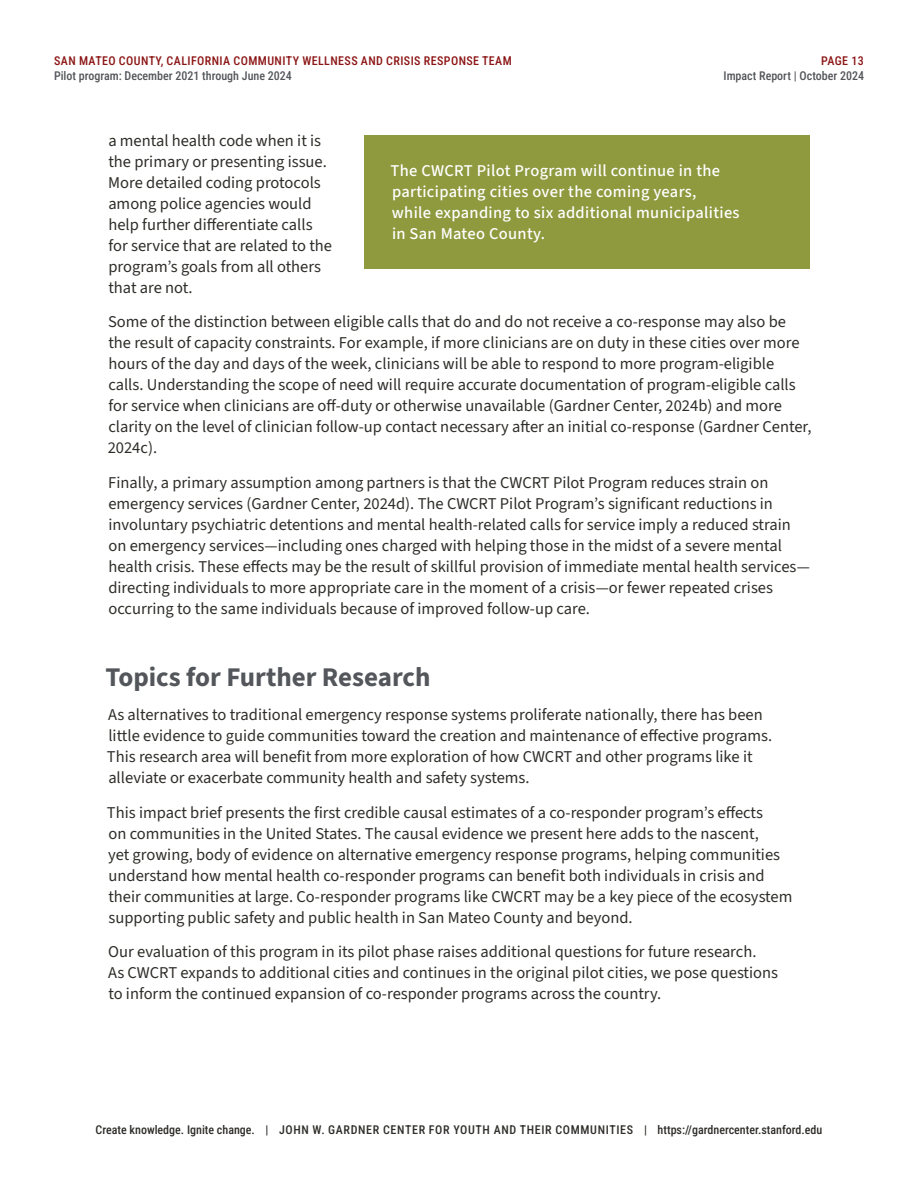
<style>
.page{position:relative;width:918px;height:1188px;background:#fff}
.page>*{position:absolute;margin:0;border:0;box-sizing:border-box;transform-origin:0 0}
.t1{font:700 27px "Source Sans 3";color:#53565a}
.t2{font:16.5px/21px "Source Sans 3";color:#2e2d29}
.t3{font:500 16.5px/21px "Source Sans 3";letter-spacing:.02em;color:#fff}
.t4{font:500 12px "Roboto Condensed";color:#2e2d29}
.t5{font:500 12px "Roboto Condensed";letter-spacing:.035em;color:#8c1515}
.t6{font:500 12px "Roboto Condensed";color:#53565a}
</style>
<div class="page">
<div style="left:364px;top:135px;width:446px;height:134px;background:#8f993e"></div>
<p class="t5" style="left:54px;top:53px;width:459px">SAN MATEO COUNTY, CALIFORNIA COMMUNITY WELLNESS AND CRISIS RESPONSE TEAM</p>
<p class="t5" style="left:821px;top:53px;width:44px">PAGE 13</p>
<p class="t6" style="left:54px;top:67px;width:239px">Pilot program: December 2021 through June 2024</p>
<p class="t6" style="left:724px;top:67px;width:142px">Impact Report | October 2024</p>
<p class="t2" style="left:108px;top:130px;width:225px">a mental health code when it is the primary or presenting issue.<br>More detailed coding protocols among police agencies would help further differentiate calls for service that are related to the program’s goals from all others that are not.</p>
<p class="t2" style="left:108px;top:311px;width:705px">Some of the distinction between eligible calls that do and do not receive a co‑response may also be the result of capacity constraints. For example, if more clinicians are on duty in these cities over more hours of the day and days of the week, clinicians will be able to respond to more program‑eligible calls. Understanding the scope of need will require accurate documentation of program‑eligible calls for service when clinicians are off‑duty or otherwise unavailable (Gardner Center, 2024b) and more clarity on the level of clinician follow‑up contact necessary after an initial co‑response (Gardner Center, 2024c).</p>
<p class="t2" style="left:108px;top:472px;width:703px">Finally, a primary assumption among partners is that the CWCRT Pilot Program reduces strain on emergency services (Gardner Center, 2024d). The CWCRT Pilot Program’s significant reductions in involuntary psychiatric detentions and mental health‑related calls for service imply a reduced strain on emergency services—including ones charged with helping those in the midst of a severe mental health crisis. These effects may be the result of skillful provision of immediate mental health services— directing individuals to more appropriate care in the moment of a crisis—or fewer repeated crises occurring to the same individuals because of improved follow‑up care.</p>
<p class="t3" style="left:390px;top:160px;width:351px">The CWCRT Pilot Program will continue in the participating cities over the coming years,<br>while expanding to six additional municipalities in San Mateo County.</p>
<h1 class="t1" style="left:105px;top:659px;width:327px">Topics for Further Research</h1>
<p class="t2" style="left:107px;top:704px;width:667px">As alternatives to traditional emergency response systems proliferate nationally, there has been little evidence to guide communities toward the creation and maintenance of effective programs.<br>This research area will benefit from more exploration of how CWCRT and other programs like it alleviate or exacerbate community health and safety systems.</p>
<p class="t2" style="left:107px;top:802px;width:687px">This impact brief presents the first credible causal estimates of a co‑responder program’s effects<br>on communities in the United States. The causal evidence we present here adds to the nascent,<br>yet growing, body of evidence on alternative emergency response programs, helping communities understand how mental health co‑responder programs can benefit both individuals in crisis and their communities at large. Co‑responder programs like CWCRT may be a key piece of the ecosystem supporting public safety and public health in San Mateo County and beyond.</p>
<p class="t2" style="left:108px;top:941px;width:672px">Our evaluation of this program in its pilot phase raises additional questions for future research.<br>As CWCRT expands to additional cities and continues in the original pilot cities, we pose questions to inform the continued expansion of co‑responder programs across the country.</p>
<p class="t4" style="left:96px;top:1121px;width:728px">Create knowledge. Ignite change. | JOHN W. GARDNER CENTER FOR YOUTH AND THEIR COMMUNITIES | https://gardnercenter.stanford.edu</p>
</div>
